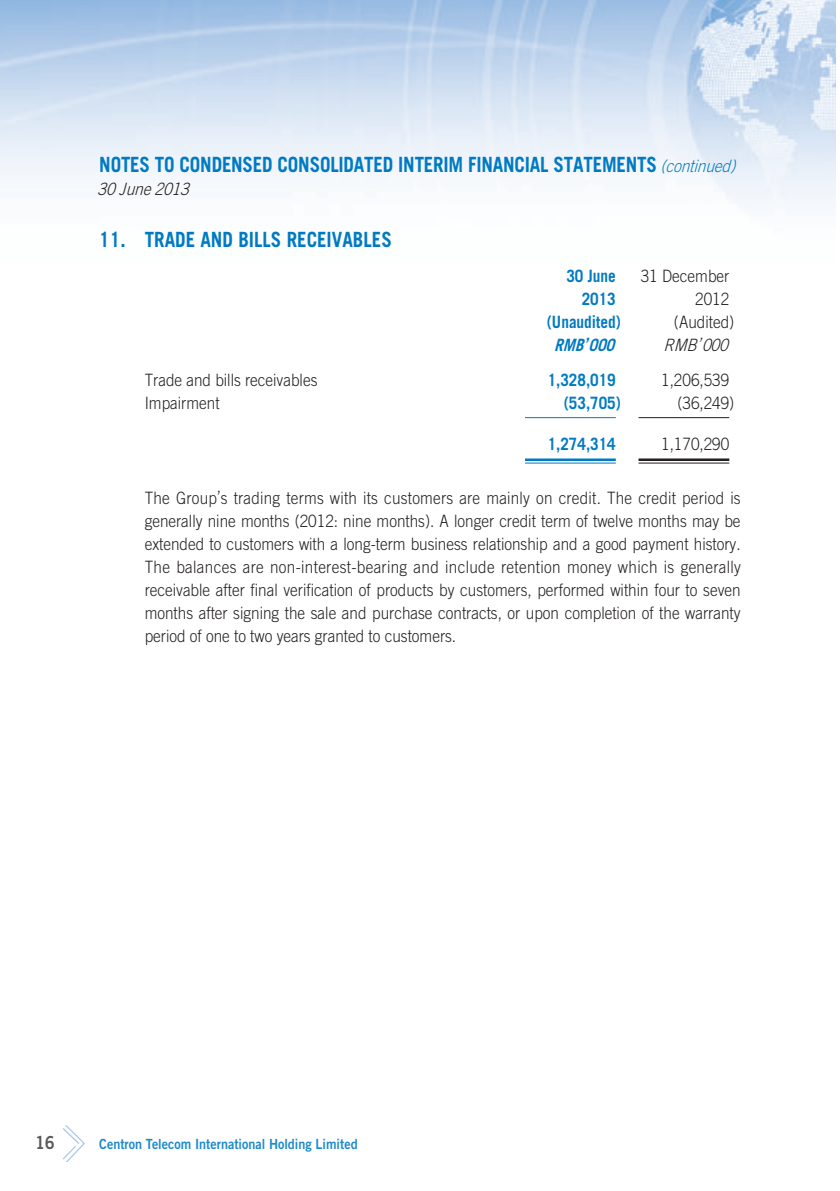
<style>
.page{position:relative;width:840px;height:1191px;background:#fff}
.page>*{position:absolute;margin:0;border:0;box-sizing:border-box;transform-origin:0 0}
.大標題{font:700 21px "Trade Gothic LT Std";letter-spacing:-.01em;color:#007ac2;scale:.9 1}
.t1{font:18px "Trade Gothic LT Std Bd 2";color:#57585a;scale:.9 1}
._1__內文{font:300 17px/23px "Trade Gothic LT Std";color:#231f20;text-align:justify;scale:.9 1}
._1__內文-2{font:700 17px "Trade Gothic LT Std";color:#007ac2;scale:.9 1}
.大標題-2{font:italic 300 17px "Trade Gothic LT Std";color:#231f20;scale:.9 1}
._1__內文-3{font:italic 700 17px "Trade Gothic LT Std";color:#007ac2;scale:.9 1}
._1__內文-4{font:italic 300 17px "Trade Gothic LT Std";color:#231f20;scale:.9 1}
.t2{font:14px "Trade Gothic LT Std Bd 2";color:#1c8acb;scale:.9 1}
.s1{font-weight:300;font-style:italic;font-size:17px}
</style>
<div class="page">
<img style="left:0;top:0;width:835px;height:419px">
<svg style="left:62px;top:1125px;width:23px;height:37px"></svg>
<hr style="left:524px;top:417px;width:91px;height:1px;background:#007ac2">
<hr style="left:638px;top:417px;width:91px;height:1px;background:#231f20">
<hr style="left:524px;top:458px;width:91px;height:3px;background:#007ac2">
<hr style="left:524px;top:462px;width:91px;height:1px;background:#007ac2">
<hr style="left:638px;top:458px;width:91px;height:3px;background:#231f20">
<hr style="left:638px;top:462px;width:91px;height:1px;background:#231f20">
<p class="大標題" style="left:99px;top:151px;width:713px">NOTES TO CONDENSED CONSOLIDATED INTERIM FINANCIAL STATEMENTS <span class="s1">(continued)</span></p>
<p class="大標題-2" style="left:97px;top:179px;width:108px">30 June 2013</p>
<p class="大標題" style="left:99px;top:226px;width:326px">11. TRADE AND BILLS RECEIVABLES</p>
<p class="_1__內文-2" style="left:566px;top:265px;width:56px">30 June</p>
<p class="_1__內文-2" style="left:581px;top:288px;width:39px">2013</p>
<p class="_1__內文" style="left:640px;top:264px;width:100px">31 December</p>
<p class="_1__內文" style="left:694px;top:287px;width:39px">2012</p>
<p class="_1__內文-2" style="left:546px;top:311px;width:84px">(Unaudited)</p>
<p class="_1__內文" style="left:673px;top:310px;width:69px">(Audited)</p>
<p class="_1__內文-3" style="left:554px;top:334px;width:74px">RMB’000</p>
<p class="_1__內文-4" style="left:663px;top:335px;width:78px">RMB’000</p>
<p class="_1__內文" style="left:145px;top:368px;width:193px">Trade and bills receivables</p>
<p class="_1__內文-2" style="left:547px;top:369px;width:77px">1,328,019</p>
<p class="_1__內文" style="left:660px;top:368px;width:77px">1,206,539</p>
<p class="_1__內文" style="left:145px;top:391px;width:85px">Impairment</p>
<p class="_1__內文-2" style="left:563px;top:392px;width:65px">(53,705)</p>
<p class="_1__內文" style="left:677px;top:391px;width:65px">(36,249)</p>
<p class="_1__內文-2" style="left:547px;top:434px;width:77px">1,274,314</p>
<p class="_1__內文" style="left:660px;top:432px;width:77px">1,170,290</p>
<p class="_1__內文" style="left:145px;top:486px;width:663px">The Group’s trading terms with its customers are mainly on credit. The credit period is generally nine months (2012: nine months). A longer credit term of twelve months may be extended to customers with a long-term business relationship and a good payment history.<br>The balances are non-interest-bearing and include retention money which is generally receivable after final verification of products by customers, performed within four to seven months after signing the sale and purchase contracts, or upon completion of the warranty period of one to two years granted to customers.</p>
<p class="t1" style="left:35px;top:1131px;width:23px">16</p>
<p class="t2" style="left:99px;top:1135px;width:288px">Centron Telecom International Holding Limited</p>
</div>
